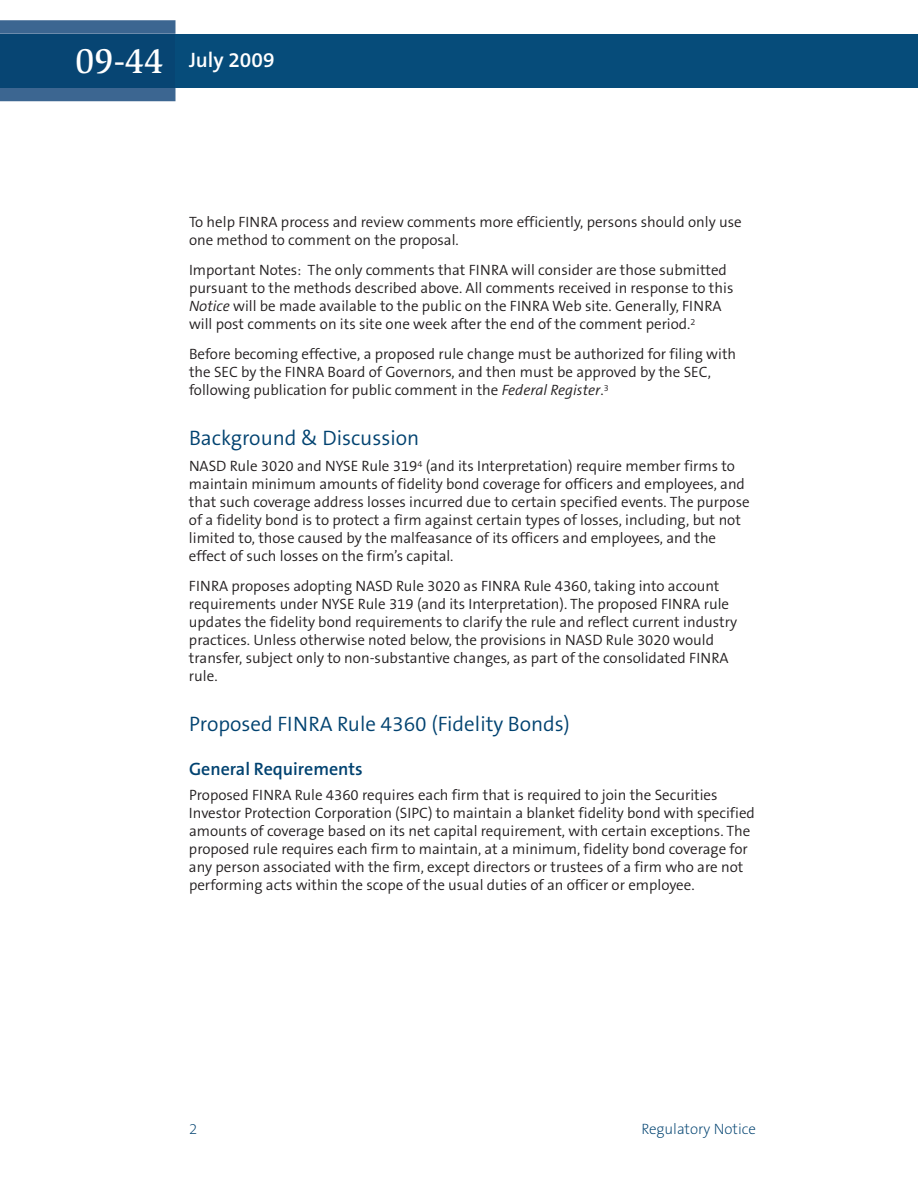
<style>
.page{position:relative;width:918px;height:1188px;background:#fff}
.page>*{position:absolute;margin:0;border:0;box-sizing:border-box;transform-origin:0 0}
.t1{font:500 36px "Slimbach LT";color:#fff}
.t2{font:300 21px "The Sans B4";color:#004270}
.t3{font:600 21px "The Sans B6";color:#fff}
.t4{font:600 18px "The Sans B6";color:#004270}
.t5{font:300 15px/18px "The Sans B4";color:#231f20}
.t6{font:200 15px "The Sans B2";color:#004270}
.s1{font-style:italic}
</style>
<div class="page">
<div style="left:176px;top:34px;width:742px;height:54px;background:#064c7a"></div>
<svg style="left:0;top:20px;width:176px;height:81px;background:#406993"></svg>
<div style="left:0;top:34px;width:176px;height:54px;background:#074573"></div>
<h1 class="t1" style="left:75px;top:47px;width:90px">09-44</h1>
<h2 class="t3" style="left:189px;top:49px;width:87px">July 2009</h2>
<p class="t5" style="left:189px;top:214px;width:554px">To help FINRA process and review comments more efficiently, persons should only use one method to comment on the proposal.</p>
<p class="t5" style="left:189px;top:262px;width:546px">Important Notes: The only comments that FINRA will consider are those submitted pursuant to the methods described above. All comments received in response to this <span class="s1">Notice</span> will be made available to the public on the FINRA Web site. Generally, FINRA will post comments on its site one week after the end of the comment period.<sup>2</sup></p>
<p class="t5" style="left:189px;top:346px;width:549px">Before becoming effective, a proposed rule change must be authorized for filing with the SEC by the FINRA Board of Governors, and then must be approved by the SEC, following publication for public comment in the <span class="s1">Federal Register</span>.<sup>3</sup></p>
<h2 class="t2" style="left:189px;top:427px;width:232px">Background &amp; Discussion</h2>
<p class="t5" style="left:189px;top:458px;width:562px">NASD Rule 3020 and NYSE Rule 319<sup>4</sup> (and its Interpretation) require member firms to maintain minimum amounts of fidelity bond coverage for officers and employees, and that such coverage address losses incurred due to certain specified events. The purpose of a fidelity bond is to protect a firm against certain types of losses, including, but not limited to, those caused by the malfeasance of its officers and employees, and the effect of such losses on the firm’s capital.</p>
<p class="t5" style="left:189px;top:578px;width:550px">FINRA proposes adopting NASD Rule 3020 as FINRA Rule 4360, taking into account requirements under NYSE Rule 319 (and its Interpretation). The proposed FINRA rule updates the fidelity bond requirements to clarify the rule and reflect current industry practices. Unless otherwise noted below, the provisions in NASD Rule 3020 would transfer, subject only to non-substantive changes, as part of the consolidated FINRA rule.</p>
<h2 class="t2" style="left:189px;top:713px;width:382px">Proposed FINRA Rule 4360 (Fidelity Bonds)</h2>
<p class="t4" style="left:189px;top:759px;width:175px">General Requirements</p>
<p class="t5" style="left:189px;top:787px;width:567px">Proposed FINRA Rule 4360 requires each firm that is required to join the Securities Investor Protection Corporation (SIPC) to maintain a blanket fidelity bond with specified amounts of coverage based on its net capital requirement, with certain exceptions. The proposed rule requires each firm to maintain, at a minimum, fidelity bond coverage for any person associated with the firm, except directors or trustees of a firm who are not performing acts within the scope of the usual duties of an officer or employee.</p>
<p class="t6" style="left:189px;top:1121px;width:10px">2</p>
<p class="t6" style="left:641px;top:1121px;width:116px">Regulatory Notice</p>
</div>
